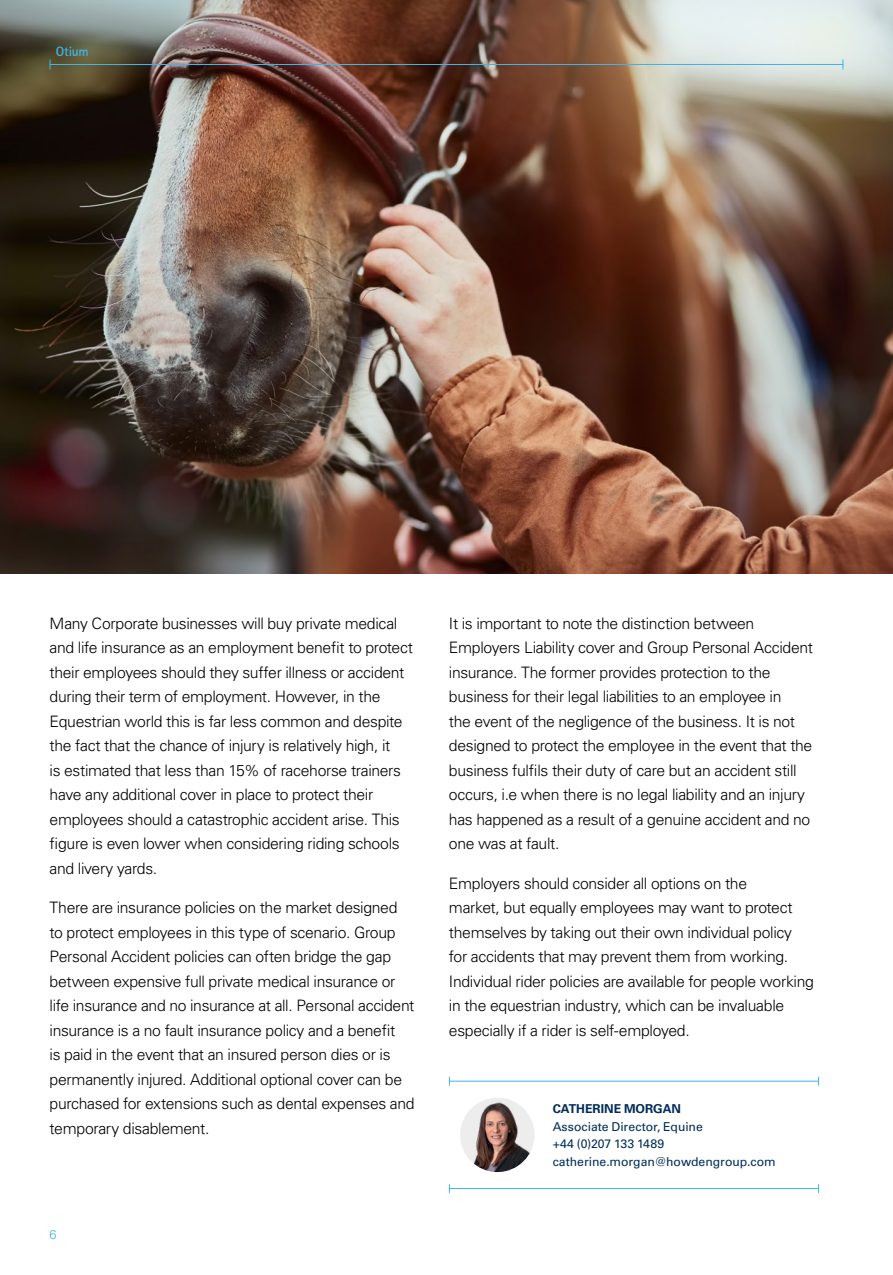
<style>
.page{position:relative;width:893px;height:1275px;background:#fff}
.page>*{position:absolute;margin:0;border:0;box-sizing:border-box;transform-origin:0 0}
.t1{font:300 15.75px/24.5px "Univers LT Std";letter-spacing:-.02em;color:#000}
.t2{font:700 13.47px "AT Rotis Sans Serif";letter-spacing:-.02em;color:#40b5e6}
.t3{font:300 12.6px "Univers LT Std";color:#40b5e6}
.t4{font:12.25px/17.5px "Univers LT Std";letter-spacing:-.005em;color:#002d5a}
.t5{font:700 12.25px "Univers LT Std";color:#002d5a}
</style>
<div class="page">
<img style="left:0;top:0;width:893px;height:573px">
<hr style="left:50px;top:64px;width:793px;height:1px;background:#40b5e6">
<img style="left:460px;top:1098px;width:75px;height:74px;border-radius:37px">
<hr style="left:449px;top:1188px;width:370px;height:1px;background:#40b5e6">
<hr style="left:449px;top:1081px;width:370px;height:1px;background:#40b5e6">
<p class="t2" style="left:56px;top:43px;width:35px">Otium</p>
<p class="t1" style="left:50px;top:611px;width:365px">Many Corporate businesses will buy private medical and life insurance as an employment benefit to protect their employees should they suffer illness or accident during their term of employment. However, in the Equestrian world this is far less common and despite the fact that the chance of injury is relatively high, it<br>is estimated that less than 15% of racehorse trainers have any additional cover in place to protect their employees should a catastrophic accident arise. This figure is even lower when considering riding schools and livery yards.</p>
<p class="t1" style="left:50px;top:895px;width:367px">There are insurance policies on the market designed to protect employees in this type of scenario. Group Personal Accident policies can often bridge the gap between expensive full private medical insurance or life insurance and no insurance at all. Personal accident insurance is a no fault insurance policy and a benefit<br>is paid in the event that an insured person dies or is permanently injured. Additional optional cover can be purchased for extensions such as dental expenses and temporary disablement.</p>
<p class="t3" style="left:50px;top:1227px;width:9px">6</p>
<p class="t1" style="left:449px;top:611px;width:366px">It is important to note the distinction between Employers Liability cover and Group Personal Accident insurance. The former provides protection to the business for their legal liabilities to an employee in<br>the event of the negligence of the business. It is not designed to protect the employee in the event that the business fulfils their duty of care but an accident still occurs, i.e when there is no legal liability and an injury has happened as a result of a genuine accident and no one was at fault.</p>
<p class="t1" style="left:449px;top:871px;width:366px">Employers should consider all options on the<br>market, but equally employees may want to protect themselves by taking out their own individual policy for accidents that may prevent them from working.<br>Individual rider policies are available for people working in the equestrian industry, which can be invaluable especially if a rider is self-employed.</p>
<p class="t5" style="left:553px;top:1101px;width:130px">CATHERINE MORGAN</p>
<p class="t4" style="left:553px;top:1117px;width:225px">Associate Director, Equine<br>+44 (0)207 133 1489 catherine.morgan@howdengroup.com</p>
</div>
